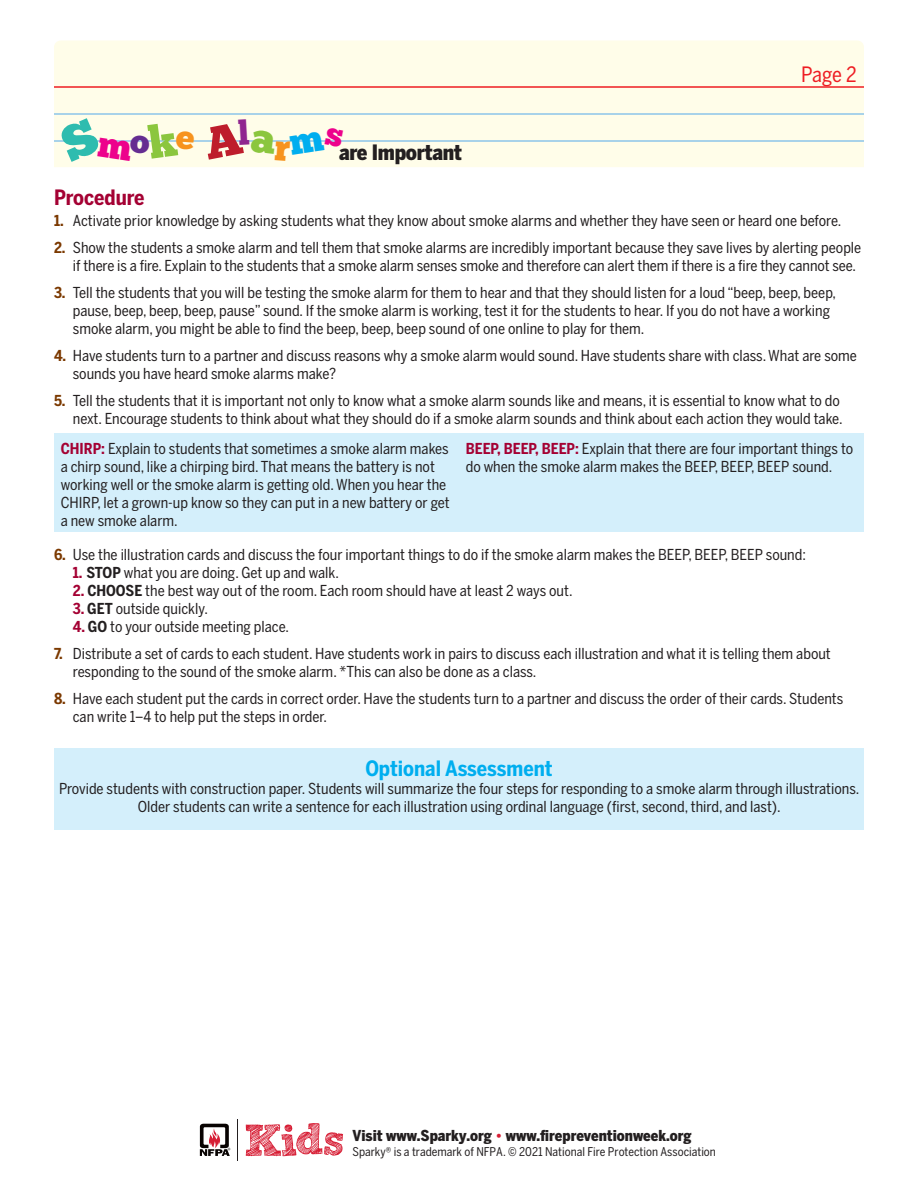
<style>
.page{position:relative;width:918px;height:1188px;background:#fff}
.page>*{position:absolute;margin:0;border:0;box-sizing:border-box;transform-origin:0 0}
.t1{font:700 21px "Benton Sans Cond";color:#00aeef}
.t2{font:900 21px "Benton Sans Cond";letter-spacing:-.015em;color:#231f20}
.t3{font:700 21px "Benton Sans Cond";color:#a40133}
.t4{font:21px "Benton Sans Cond";color:#ee1d23}
.t5{font:15px/18px "Benton Sans Cond";color:#231f20}
.t6{font:900 15px "Benton Sans Cond";color:#231f20}
.t7{font:12px "Benton Sans Cond";color:#231f20}
.s1{font-weight:700;color:#7b3900}
.s2{font-weight:700;color:#a40133}
.s3{font-weight:700}
.s4{color:#d71e35}
</style>
<div class="page">
<div style="left:54px;top:748px;width:810px;height:82px;background:#d4effb"></div>
<div style="left:54px;top:40px;width:810px;height:127px;background:#fffde9"></div>
<hr style="left:54px;top:86px;width:810px;height:2px;background:#ee1d23">
<hr style="left:54px;top:113px;width:810px;height:2px;background:#8cc4ea">
<hr style="left:54px;top:140px;width:810px;height:2px;background:#8cc4ea">
<hr style="left:238px;top:1119px;width:1px;height:42px;background:#231f20">
<svg style="left:200px;top:1124px;width:30px;height:32px"></svg>
<svg style="left:246px;top:1123px;width:97px;height:33px"></svg>
<div style="left:54px;top:434px;width:810px;height:98px;background:#d4effb"></div>
<div style="left:58px;top:117px;width:137px;height:46px;background:#fffde9"></div>
<div style="left:203px;top:119px;width:141px;height:42px;background:#fffde9"></div>
<h1 class="t2" style="left:339px;top:140px;width:124px">are Important</h1>
<h1 class="t4" style="left:801px;top:62px;width:57px">Page 2</h1>
<h1 class="t3" style="left:54px;top:185px;width:92px">Procedure</h1>
<p class="t5" style="left:54px;top:211px;width:789px"><span class="s1">1.</span> Activate prior knowledge by asking students what they know about smoke alarms and whether they have seen or heard one before.</p>
<p class="t5" style="left:73px;top:238px;width:790px;text-indent:-19px"><span class="s1">2.</span> Show the students a smoke alarm and tell them that smoke alarms are incredibly important because they save lives by alerting people if there is a fire. Explain to the students that a smoke alarm senses smoke and therefore can alert them if there is a fire they cannot see.</p>
<p class="t5" style="left:73px;top:283px;width:765px;text-indent:-19px"><span class="s1">3.</span> Tell the students that you will be testing the smoke alarm for them to hear and that they should listen for a loud “beep, beep, beep, pause, beep, beep, beep, pause” sound. If the smoke alarm is working, test it for the students to hear. If you do not have a working smoke alarm, you might be able to find the beep, beep, beep sound of one online to play for them.</p>
<p class="t5" style="left:73px;top:346px;width:786px;text-indent:-19px"><span class="s1">4.</span> Have students turn to a partner and discuss reasons why a smoke alarm would sound. Have students share with class. What are some sounds you have heard smoke alarms make?</p>
<p class="t5" style="left:54px;top:391px;width:790px;text-align:right"><span class="s1">5.</span> Tell the students that it is important not only to know what a smoke alarm sounds like and means, it is essential to know what to do next. Encourage students to think about what they should do if a smoke alarm sounds and think about each action they would take.</p>
<p class="t5" style="left:61px;top:439px;width:391px"><span class="s2">CHIRP:</span> Explain to students that sometimes a smoke alarm makes a chirp sound, like a chirping bird. That means the battery is not working well or the smoke alarm is getting old. When you hear the CHIRP, let a grown-up know so they can put in a new battery or get a new smoke alarm.</p>
<p class="t5" style="left:466px;top:439px;width:389px"><span class="s2">BEEP, BEEP, BEEP:</span> Explain that there are four important things to do when the smoke alarm makes the BEEP, BEEP, BEEP sound.</p>
<p class="t5" style="left:54px;top:546px;width:754px"><span class="s1">6.</span> Use the illustration cards and discuss the four important things to do if the smoke alarm makes the BEEP, BEEP, BEEP sound:</p>
<p class="t5" style="left:73px;top:564px;width:267px"><span class="s2">1.</span> <span class="s3">STOP</span> what you are doing. Get up and walk.</p>
<p class="t5" style="left:73px;top:582px;width:501px"><span class="s2">2.</span> <span class="s3">CHOOSE</span> the best way out of the room. Each room should have at least 2 ways out.</p>
<p class="t5" style="left:73px;top:600px;width:137px"><span class="s2">3.</span> <span class="s3">GET</span> outside quickly.</p>
<p class="t5" style="left:73px;top:618px;width:218px"><span class="s2">4.</span> <span class="s3">GO</span> to your outside meeting place.</p>
<p class="t5" style="left:73px;top:645px;width:759px;text-indent:-19px"><span class="s1">7.</span> Distribute a set of cards to each student. Have students work in pairs to discuss each illustration and what it is telling them about responding to the sound of the smoke alarm. *This can also be done as a class.</p>
<p class="t5" style="left:73px;top:690px;width:772px;text-indent:-19px"><span class="s1">8.</span> Have each student put the cards in correct order. Have the students turn to a partner and discuss the order of their cards. Students can write 1–4 to help put the steps in order.</p>
<h1 class="t1" style="left:365px;top:756px;width:189px">Optional Assessment</h1>
<p class="t5" style="left:59px;top:780px;width:802px;text-align:center">Provide students with construction paper. Students will summarize the four steps for responding to a smoke alarm through illustrations.<br>Older students can write a sentence for each illustration using ordinal language (first, second, third, and last).</p>
<p class="t6" style="left:352px;top:1127px;width:341px">Visit www.Sparky.org <span class="s4">•</span> www.firepreventionweek.org</p>
<p class="t7" style="left:352px;top:1145px;width:365px">Sparky® is a trademark of NFPA. © 2021 National Fire Protection Association</p>
</div>
